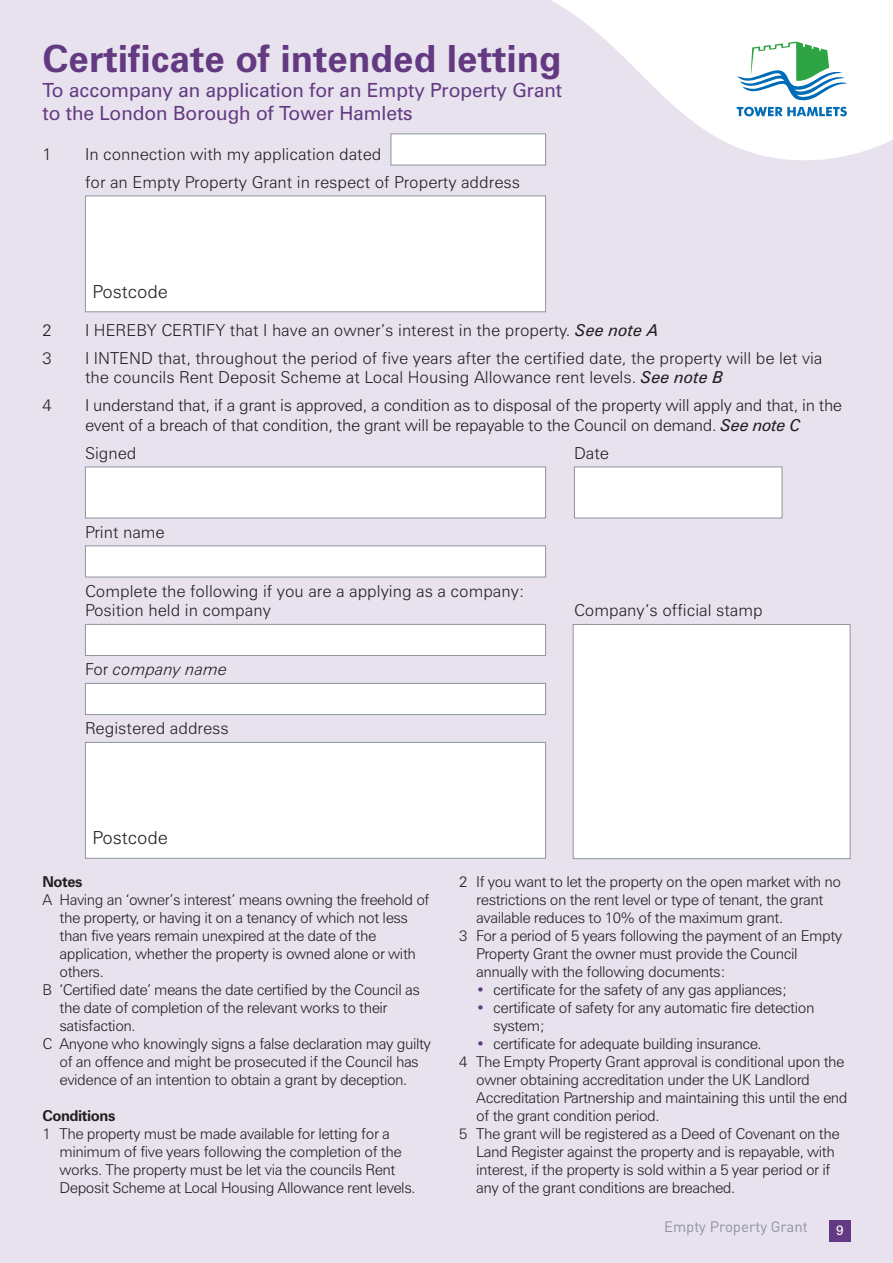
<style>
.page{position:relative;width:893px;height:1263px;background:#e7e2ee}
.page>*{position:absolute;margin:0;border:0;box-sizing:border-box;transform-origin:0 0}
.t1{font:700 37.5px "Zurich BT";color:#633a81}
.t2{font:19.5px/22.5px "Zurich BT";color:#633a81}
.t3{font:300 18px "Zurich BT";color:#231f20}
.t4{font:300 16.5px/19.5px "Zurich BT";color:#231f20}
.t5{font:300 16.5px/19.5px "Zurich BT";letter-spacing:-.02em;color:#231f20}
.t6{font:italic 300 16.5px "Zurich BT";color:#231f20}
.t7{font:300 15px/18px "Zurich BT";letter-spacing:-.03em;color:#231f20}
.t8{font:15px "DIN";color:#8f959d}
.t9{font:700 15px "Zurich BT";letter-spacing:-.03em;color:#231f20}
.t10{font:13.5px "Zurich BT";color:#fff}
.s1{font-weight:400;font-style:italic}
.s2{font-style:normal}
.s3{color:#633a81}
</style>
<div class="page">
<svg style="left:522px;top:0;width:371px;height:160px;fill:#fff"></svg>
<svg style="left:737px;top:42px;width:110px;height:74px;background:#b5d8d9"></svg>
<div style="left:829px;top:1220px;width:21px;height:22px;background:#633a81"></div>
<div style="left:86px;top:196px;width:459px;height:115px;background:#fff"></div>
<div style="left:85px;top:196px;width:461px;height:116px;border:1px solid #8f959d"></div>
<div style="left:86px;top:743px;width:459px;height:115px;background:#fff"></div>
<div style="left:85px;top:742px;width:461px;height:117px;border:1px solid #8f959d"></div>
<div style="left:86px;top:684px;width:459px;height:30px;background:#fff"></div>
<div style="left:85px;top:683px;width:461px;height:32px;border:1px solid #8f959d"></div>
<div style="left:86px;top:625px;width:459px;height:30px;background:#fff"></div>
<div style="left:85px;top:624px;width:461px;height:32px;border:1px solid #8f959d"></div>
<div style="left:391px;top:134px;width:154px;height:31px;background:#fff"></div>
<div style="left:86px;top:546px;width:459px;height:31px;background:#fff"></div>
<div style="left:85px;top:545px;width:461px;height:32px;border:1px solid #8f959d"></div>
<div style="left:575px;top:467px;width:207px;height:51px;background:#fff"></div>
<div style="left:574px;top:467px;width:208px;height:51px;border:1px solid #8f959d"></div>
<div style="left:86px;top:467px;width:459px;height:51px;background:#fff"></div>
<div style="left:85px;top:467px;width:461px;height:51px;border:1px solid #8f959d"></div>
<div style="left:573px;top:625px;width:277px;height:233px;background:#fff"></div>
<div style="left:573px;top:624px;width:277px;height:235px;border:1px solid #8f959d"></div>
<h1 class="t1" style="left:43px;top:44px;width:520px">Certificate of intended letting</h1>
<h2 class="t2" style="left:43px;top:81px;width:521px">To accompany an application for an Empty Property Grant to the London Borough of Tower Hamlets</h2>
<p class="t4" style="left:43px;top:146px;width:11px">1</p>
<p class="t4" style="left:85px;top:142px;width:437px;line-height:28px">In connection with my application dated<br>for an Empty Property Grant in respect of Property address</p>
<p class="t3" style="left:92px;top:285px;width:77px">Postcode</p>
<p class="t4" style="left:43px;top:322px;width:11px">2</p>
<p class="t4" style="left:85px;top:322px;width:575px">I HEREBY CERTIFY that I have an owner’s interest in the property. <span class="s1">See note A</span></p>
<p class="t4" style="left:43px;top:350px;width:11px">3</p>
<p class="t4" style="left:85px;top:350px;width:739px">I INTEND that, throughout the period of five years after the certified date, the property will be let via the councils Rent Deposit Scheme at Local Housing Allowance rent levels. <span class="s1">See note B</span></p>
<p class="t4" style="left:43px;top:397px;width:11px">4</p>
<p class="t5" style="left:85px;top:397px;width:758px">I understand that, if a grant is approved, a condition as to disposal of the property will apply and that, in the event of a breach of that condition, the grant will be repayable to the Council on demand. <span class="s1">See note C</span></p>
<p class="t4" style="left:85px;top:445px;width:53px">Signed</p>
<p class="t4" style="left:574px;top:445px;width:36px">Date</p>
<p class="t4" style="left:85px;top:524px;width:81px">Print name</p>
<p class="t4" style="left:85px;top:583px;width:441px">Complete the following if you are a applying as a company:<br>Position held in company</p>
<p class="t6" style="left:85px;top:663px;width:144px"><span class="s2">For</span> company name</p>
<p class="t4" style="left:85px;top:720px;width:145px">Registered address</p>
<p class="t3" style="left:92px;top:831px;width:77px">Postcode</p>
<p class="t4" style="left:574px;top:602px;width:190px">Company’s official stamp</p>
<p class="t9" style="left:43px;top:876px;width:42px">Notes</p>
<p class="t7" style="left:43px;top:891px;width:388px">A Having an ‘owner’s interest’ means owning the freehold of</p>
<p class="t7" style="left:60px;top:909px;width:350px">the property, or having it on a tenancy of which not less</p>
<p class="t7" style="left:60px;top:927px;width:318px">than five years remain unexpired at the date of the</p>
<p class="t7" style="left:60px;top:945px;width:358px">application, whether the property is owned alone or with</p>
<p class="t7" style="left:60px;top:963px;width:46px">others.</p>
<p class="t7" style="left:43px;top:981px;width:379px">B ‘Certified date’ means the date certified by the Council as</p>
<p class="t7" style="left:60px;top:999px;width:330px">the date of completion of the relevant works to their</p>
<p class="t7" style="left:60px;top:1017px;width:78px">satisfaction.</p>
<p class="t7" style="left:43px;top:1035px;width:390px">C Anyone who knowingly signs a false declaration may guilty</p>
<p class="t7" style="left:60px;top:1053px;width:361px">of an offence and might be prosecuted if the Council has</p>
<p class="t7" style="left:60px;top:1071px;width:349px">evidence of an intention to obtain a grant by deception.</p>
<p class="t9" style="left:43px;top:1110px;width:74px">Conditions</p>
<p class="t7" style="left:60px;top:1125px;width:358px;text-indent:-17px">1 The property must be made available for letting for a minimum of five years following the completion of the works. The property must be let via the councils Rent Deposit Scheme at Local Housing Allowance rent levels.</p>
<p class="t7" style="left:459px;top:873px;width:383px">2 If you want to let the property on the open market with no</p>
<p class="t7" style="left:476px;top:891px;width:349px">restrictions on the rent level or type of tenant, the grant</p>
<p class="t7" style="left:476px;top:909px;width:308px">available reduces to 10% of the maximum grant.</p>
<p class="t7" style="left:459px;top:927px;width:385px">3 For a period of 5 years following the payment of an Empty</p>
<p class="t7" style="left:476px;top:945px;width:323px">Property Grant the owner must provide the Council</p>
<p class="t7" style="left:476px;top:963px;width:251px">annually with the following documents:</p>
<p class="t7" style="left:476px;top:981px;width:313px"><span class="s3">•</span> certificate for the safety of any gas appliances;</p>
<p class="t7" style="left:493px;top:999px;width:323px;text-indent:-17px"><span class="s3">•</span> certificate of safety for any automatic fire detection system;</p>
<p class="t7" style="left:476px;top:1035px;width:287px"><span class="s3">•</span> certificate for adequate building insurance.</p>
<p class="t7" style="left:459px;top:1053px;width:387px">4 The Empty Property Grant approval is conditional upon the</p>
<p class="t7" style="left:476px;top:1071px;width:335px">owner obtaining accreditation under the UK Landlord</p>
<p class="t7" style="left:476px;top:1089px;width:373px">Accreditation Partnership and maintaining this until the end</p>
<p class="t7" style="left:476px;top:1107px;width:185px">of the grant condition period.</p>
<p class="t7" style="left:459px;top:1125px;width:382px">5 The grant will be registered as a Deed of Covenant on the</p>
<p class="t7" style="left:476px;top:1143px;width:360px">Land Register against the property and is repayable, with</p>
<p class="t7" style="left:476px;top:1161px;width:356px">interest, if the property is sold within a 5 year period or if</p>
<p class="t7" style="left:476px;top:1179px;width:261px">any of the grant conditions are breached.</p>
<p class="t8" style="left:664px;top:1218px;width:145px">Empty Property Grant</p>
<p class="t10" style="left:836px;top:1225px;width:9px">9</p>
</div>
